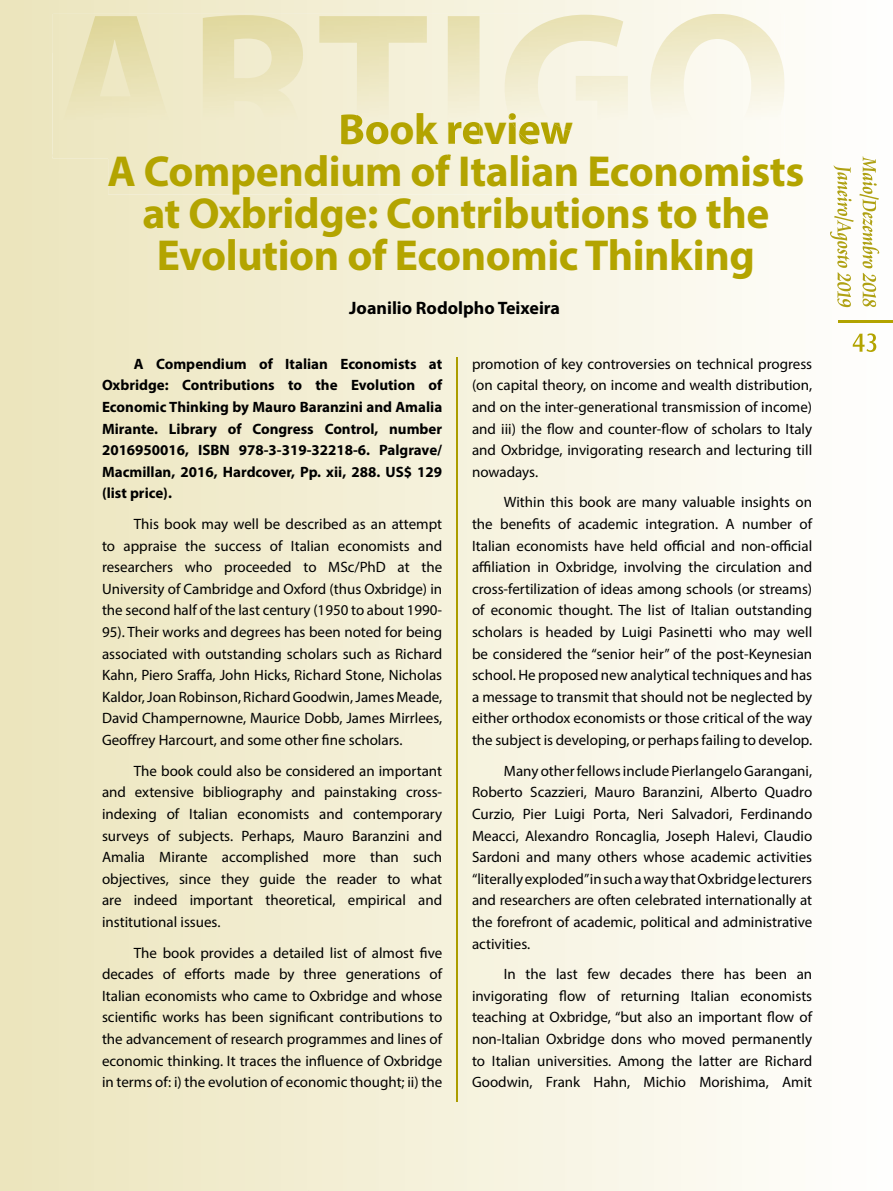
<style>
.page{position:relative;width:893px;height:1191px;background:#fff}
.page>*{position:absolute;margin:0;border:0;box-sizing:border-box;transform-origin:0 0}
.t1{font:700 43.5px/42px "Myriad Pro";letter-spacing:-.01em;color:#b3a400;text-align:center}
.t2{font:700 18px "Myriad Pro";color:#000}
.t3{font:15px/21.6px "Myriad Pro";color:#000;text-align:justify}
.t4{font:700 15px/21.6px "Myriad Pro";color:#000;text-align:justify}
</style>
<div class="page">
<img style="left:0;top:467px;width:734px;height:723px">
<img style="left:734px;top:0;width:159px;height:1190px">
<img style="left:853px;top:333px;width:23px;height:19px">
<img style="left:839px;top:321px;width:54px;height:1px">
<img style="left:859px;top:156px;width:20px;height:151px">
<img style="left:830px;top:165px;width:24px;height:142px">
<img style="left:456px;top:357px;width:2px;height:744px">
<img style="left:108px;top:154px;width:696px;height:40px">
<img style="left:52px;top:14px;width:733px;height:144px">
<img style="left:342px;top:113px;width:231px;height:31px">
<img style="left:108px;top:154px;width:677px;height:4px">
<h1 class="t1" style="left:107px;top:107px;width:698px">Book review<br>A Compendium of Italian Economists</h1>
<h1 class="t1" style="left:142px;top:191px;width:628px">at Oxbridge: Contributions to the<br>Evolution of Economic Thinking</h1>
<p class="t2" style="left:349px;top:296px;width:212px">Joanilio Rodolpho Teixeira</p>
<p class="t4" style="left:102px;top:352px;width:342px;text-indent:32px">A Compendium of Italian Economists at Oxbridge: Contributions to the Evolution of Economic Thinking by Mauro Baranzini and Amalia Mirante. Library of Congress Control, number 2016950016, ISBN 978-3-319-32218-6. Palgrave/ Macmillan, 2016, Hardcover, Pp. xii, 288. US$ 129 (list price).</p>
<p class="t3" style="left:102px;top:513px;width:342px;text-indent:32px">This book may well be described as an attempt to appraise the success of Italian economists and researchers who proceeded to MSc/PhD at the University of Cambridge and Oxford (thus Oxbridge) in the second half of the last century (1950 to about 1990- 95). Their works and degrees has been noted for being associated with outstanding scholars such as Richard Kahn, Piero Sraffa, John Hicks, Richard Stone, Nicholas Kaldor, Joan Robinson, Richard Goodwin, James Meade, David Champernowne, Maurice Dobb, James Mirrlees, Geoffrey Harcourt, and some other fine scholars.</p>
<p class="t3" style="left:102px;top:759px;width:342px;text-indent:32px">The book could also be considered an important and extensive bibliography and painstaking cross&shy;indexing of Italian economists and contemporary surveys of subjects. Perhaps, Mauro Baranzini and Amalia Mirante accomplished more than such objectives, since they guide the reader to what are indeed important theoretical, empirical and institutional issues.</p>
<p class="t3" style="left:102px;top:941px;width:342px;text-indent:32px">The book provides a detailed list of almost five decades of efforts made by three generations of Italian economists who came to Oxbridge and whose scientific works has been significant contributions to the advancement of research programmes and lines of economic thinking. It traces the influence of Oxbridge in terms of: i) the evolution of economic thought; ii) the</p>
<p class="t3" style="left:472px;top:353px;width:342px">promotion of key controversies on technical progress (on capital theory, on income and wealth distribution, and on the inter-generational transmission of income) and iii) the flow and counter-flow of scholars to Italy and Oxbridge, invigorating research and lecturing till nowadays.</p>
<p class="t3" style="left:472px;top:491px;width:342px;text-indent:32px">Within this book are many valuable insights on the benefits of academic integration. A number of Italian economists have held official and non-official affiliation in Oxbridge, involving the circulation and cross-fertilization of ideas among schools (or streams) of economic thought. The list of Italian outstanding scholars is headed by Luigi Pasinetti who may well be considered the “senior heir” of the post-Keynesian school. He proposed new analytical techniques and has a message to transmit that should not be neglected by either orthodox economists or those critical of the way the subject is developing, or perhaps failing to develop.</p>
<p class="t3" style="left:472px;top:759px;width:342px;text-indent:32px">Many other fellows include Pierlangelo Garangani, Roberto Scazzieri, Mauro Baranzini, Alberto Quadro Curzio, Pier Luigi Porta, Neri Salvadori, Ferdinando Meacci, Alexandro Roncaglia, Joseph Halevi, Claudio Sardoni and many others whose academic activities “literally exploded” in such a way that Oxbridge lecturers and researchers are often celebrated internationally at the forefront of academic, political and administrative activities.</p>
<p class="t3" style="left:472px;top:963px;width:342px;text-indent:32px">In the last few decades there has been an invigorating flow of returning Italian economists teaching at Oxbridge, “but also an important flow of non-Italian Oxbridge dons who moved permanently to Italian universities. Among the latter are Richard Goodwin, Frank Hahn, Michio Morishima, Amit</p>
</div>
